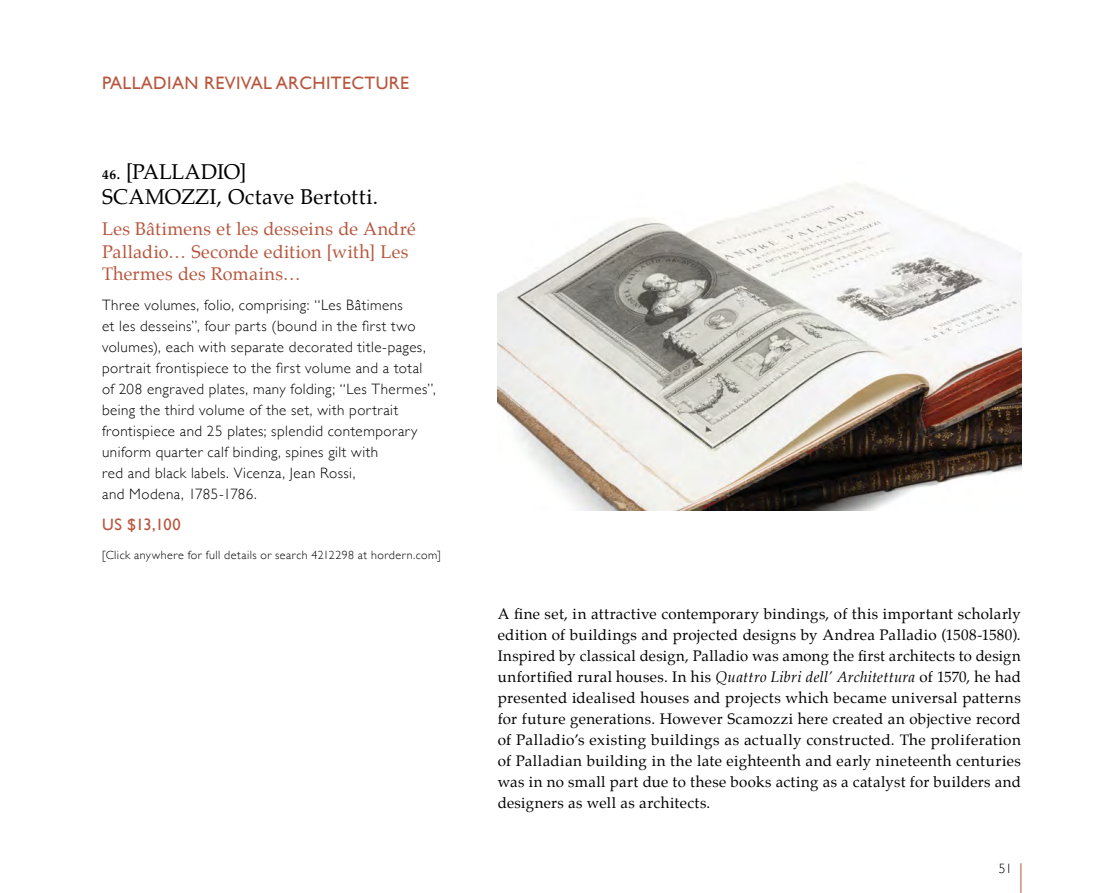
<style>
.page{position:relative;width:1106px;height:893px;background:#fff}
.page>*{position:absolute;margin:0;border:0;box-sizing:border-box;transform-origin:0 0}
._2_Number___author{font:21px/25.5px "Palatino";letter-spacing:.01em;color:#000}
._3_Title{font:18px/22.5px "Palatino";letter-spacing:.015em;color:#b8563d}
._1_Heading{font:18px "Gill Sans";letter-spacing:.02em;color:#b8563d}
._5_Price{font:16.5px "Gill Sans";letter-spacing:.015em;color:#b8563d}
.t1{font:15px/21px "Palatino";letter-spacing:.02em;color:#000;text-align:justify}
._4_Description{font:300 15px/21px "Gill Sans";letter-spacing:.03em;color:#000}
.t2{font:300 13.5px "Gill Sans";color:#000}
.For_Details_Search{font:300 12px "Gill Sans";letter-spacing:.04em;color:#000}
.s1{font-weight:700;font-size:13.5px}
.s2{font-style:italic}
</style>
<div class="page">
<hr style="left:1020px;top:863px;width:1px;height:30px;background:#b8563d">
<img style="left:497px;top:182px;width:524px;height:328px">
<p class="_1_Heading" style="left:102px;top:72px;width:308px">PALLADIAN REVIVAL ARCHITECTURE</p>
<p class="_2_Number___author" style="left:102px;top:159px;width:277px"><span class="s1">46.</span> [PALLADIO]<br>SCAMOZZI, Octave Bertotti.</p>
<p class="_3_Title" style="left:102px;top:218px;width:315px">Les Bâtimens et les desseins de André<br>Palladio… Seconde edition [with] Les<br>Thermes des Romains…</p>
<p class="_4_Description" style="left:102px;top:294px;width:335px">Three volumes, folio, comprising: “Les Bâtimens<br>et les desseins”, four parts (bound in the first two volumes), each with separate decorated title-pages, portrait frontispiece to the first volume and a total of 208 engraved plates, many folding; “Les Thermes”, being the third volume of the set, with portrait frontispiece and 25 plates; splendid contemporary uniform quarter calf binding, spines gilt with<br>red and black labels. Vicenza, Jean Rossi,<br>and Modena, 1785-1786.</p>
<p class="_5_Price" style="left:102px;top:515px;width:80px">US $13,100</p>
<p class="For_Details_Search" style="left:102px;top:546px;width:340px">[Click anywhere for full details or search 4212298 at hordern.com]</p>
<p class="t1" style="left:497px;top:603px;width:524px">A fine set, in attractive contemporary bindings, of this important scholarly edition of buildings and projected designs by Andrea Palladio (1508-1580).<br>Inspired by classical design, Palladio was among the first architects to design unfortified rural houses. In his <span class="s2">Quattro Libri dell’ Architettura</span> of 1570, he had presented idealised houses and projects which became universal patterns for future generations. However Scamozzi here created an objective record of Palladio’s existing buildings as actually constructed. The proliferation of Palladian building in the late eighteenth and early nineteenth centuries was in no small part due to these books acting as a catalyst for builders and designers as well as architects.</p>
<p class="t2" style="left:998px;top:857px;width:15px">51</p>
</div>
